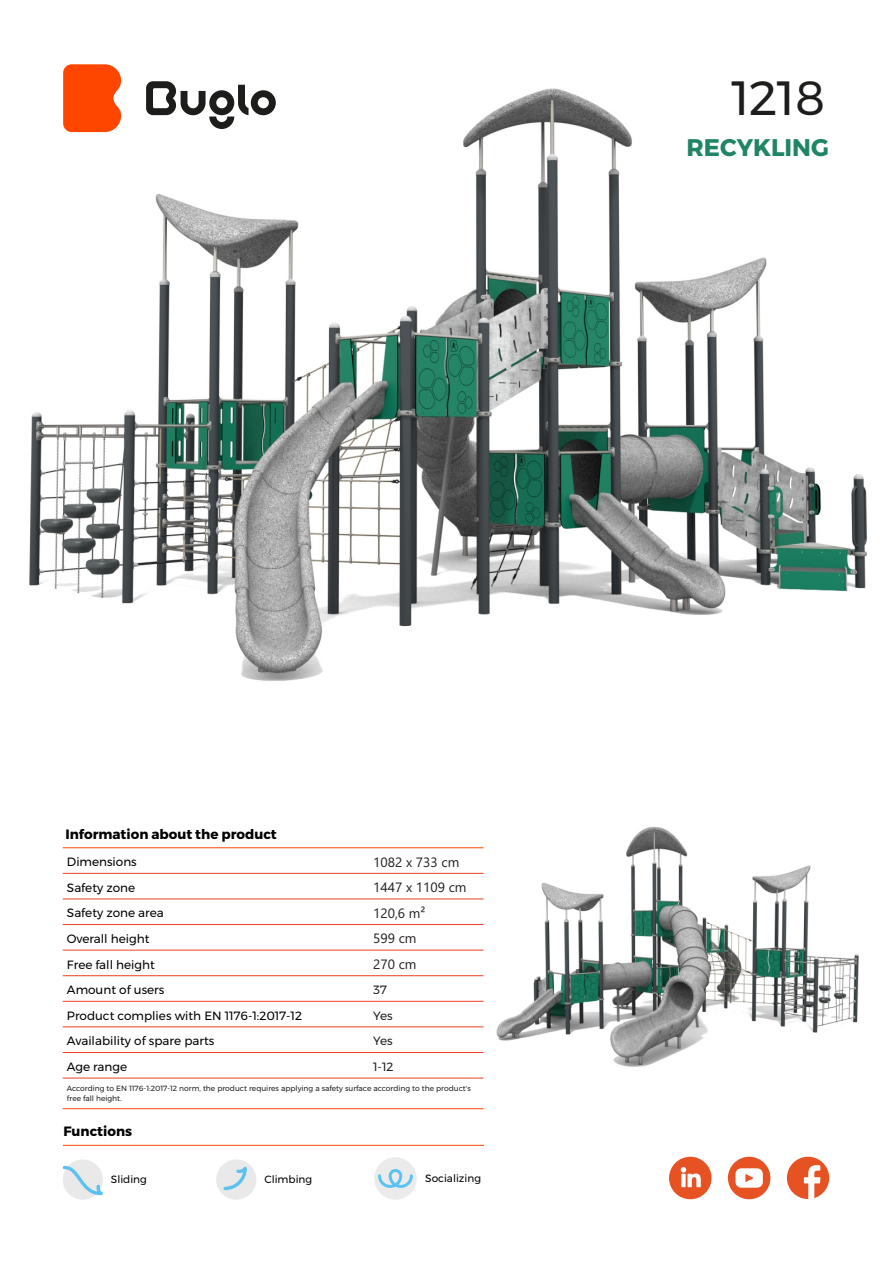
<style>
.page{position:relative;width:893px;height:1263px;background:#fff}
.page>*{position:absolute;margin:0;border:0;box-sizing:border-box;transform-origin:0 0}
.t1{font:48px "Montserrat";color:#1d1d1b}
.t2{font:700 24px "Montserrat";color:#1f8566}
.t3{font:13.5px "Segoe UI";color:#231f20}
.t4{font:700 13.5px "Montserrat";color:#000}
.t5{font:12px "Montserrat";color:#000}
.t6{font:12px "Montserrat";color:#231f20}
.t7{font:10.5px "Montserrat";color:#000}
.t8{font:7.5px/9.9px "Montserrat";color:#231f20}
</style>
<div class="page">
<img style="left:29px;top:79px;width:838px;height:602px">
<img style="left:496px;top:826px;width:363px;height:241px">
<hr style="left:63px;top:1145px;width:421px;height:1px;background:#ff4600">
<svg style="left:146px;top:81px;width:130px;height:48px"></svg>
<svg style="left:63px;top:64px;width:58px;height:68px;background:#ff5313"></svg>
<div style="left:374px;top:1157px;width:43px;height:43px;background:#ebebeb;border-radius:50%"></div>
<svg style="left:376px;top:1168px;width:37px;height:21px"></svg>
<hr style="left:63px;top:1108px;width:420px;height:1px;background:#ff4600">
<hr style="left:63px;top:1078px;width:420px;height:1px;background:#ef3d23">
<hr style="left:63px;top:1052px;width:420px;height:1px;background:#ef3d23">
<hr style="left:63px;top:1027px;width:420px;height:1px;background:#ef3d23">
<hr style="left:63px;top:1001px;width:420px;height:1px;background:#ef3d23">
<hr style="left:63px;top:975px;width:420px;height:1px;background:#ef3d23">
<hr style="left:63px;top:950px;width:420px;height:1px;background:#ef3d23">
<hr style="left:63px;top:924px;width:420px;height:1px;background:#ef3d23">
<hr style="left:63px;top:899px;width:420px;height:1px;background:#ef3d23">
<hr style="left:63px;top:873px;width:420px;height:1px;background:#ef3d23">
<hr style="left:63px;top:847px;width:420px;height:1px;background:#ff4600">
<div style="left:669px;top:1157px;width:42px;height:42px;background:#e65222;border-radius:50%"></div>
<svg style="left:681px;top:1167px;width:20px;height:20px"></svg>
<div style="left:787px;top:1157px;width:42px;height:42px;background:#e65222;border-radius:50%"></div>
<svg style="left:804px;top:1165px;width:16px;height:34px"></svg>
<div style="left:728px;top:1157px;width:42px;height:42px;background:#e65222;border-radius:50%"></div>
<svg style="left:735px;top:1168px;width:28px;height:20px"></svg>
<div style="left:63px;top:1159px;width:40px;height:41px;background:#e9e9e9;border-radius:50%"></div>
<svg style="left:62px;top:1164px;width:41px;height:32px"></svg>
<div style="left:216px;top:1159px;width:40px;height:41px;background:#e9e9e9;border-radius:50%"></div>
<svg style="left:222px;top:1159px;width:25px;height:32px"></svg>
<h1 class="t1" style="left:731px;top:69px;width:95px">1218</h1>
<h2 class="t2" style="left:686px;top:133px;width:144px">RECYKLING</h2>
<p class="t4" style="left:65px;top:826px;width:213px">Information about the product</p>
<p class="t5" style="left:67px;top:854px;width:71px">Dimensions</p>
<p class="t3" style="left:373px;top:857px;width:88px">1082 x 733 cm</p>
<p class="t5" style="left:67px;top:880px;width:70px">Safety zone</p>
<p class="t3" style="left:373px;top:882px;width:95px">1447 x 1109 cm</p>
<p class="t5" style="left:67px;top:906px;width:98px">Safety zone area</p>
<p class="t3" style="left:373px;top:908px;width:54px">120,6 m²</p>
<p class="t5" style="left:67px;top:931px;width:84px">Overall height</p>
<p class="t3" style="left:373px;top:933px;width:45px">599 cm</p>
<p class="t5" style="left:67px;top:957px;width:90px">Free fall height</p>
<p class="t3" style="left:373px;top:959px;width:45px">270 cm</p>
<p class="t5" style="left:67px;top:982px;width:99px">Amount of users</p>
<p class="t6" style="left:373px;top:982px;width:15px">37</p>
<p class="t5" style="left:67px;top:1008px;width:236px">Product complies with EN 1176-1:2017-12</p>
<p class="t6" style="left:373px;top:1008px;width:21px">Yes</p>
<p class="t5" style="left:67px;top:1034px;width:149px">Availability of spare parts</p>
<p class="t6" style="left:373px;top:1034px;width:21px">Yes</p>
<p class="t5" style="left:67px;top:1059px;width:62px">Age range</p>
<p class="t6" style="left:373px;top:1059px;width:22px">1-12</p>
<p class="t8" style="left:67px;top:1083px;width:405px">According to EN 1176-1:2017-12 norm, the product requires applying a safety surface according to the product's free fall height.</p>
<p class="t4" style="left:63px;top:1123px;width:70px">Functions</p>
<p class="t7" style="left:111px;top:1173px;width:37px">Sliding</p>
<p class="t7" style="left:264px;top:1173px;width:49px">Climbing</p>
<p class="t7" style="left:425px;top:1172px;width:57px">Socializing</p>
</div>
